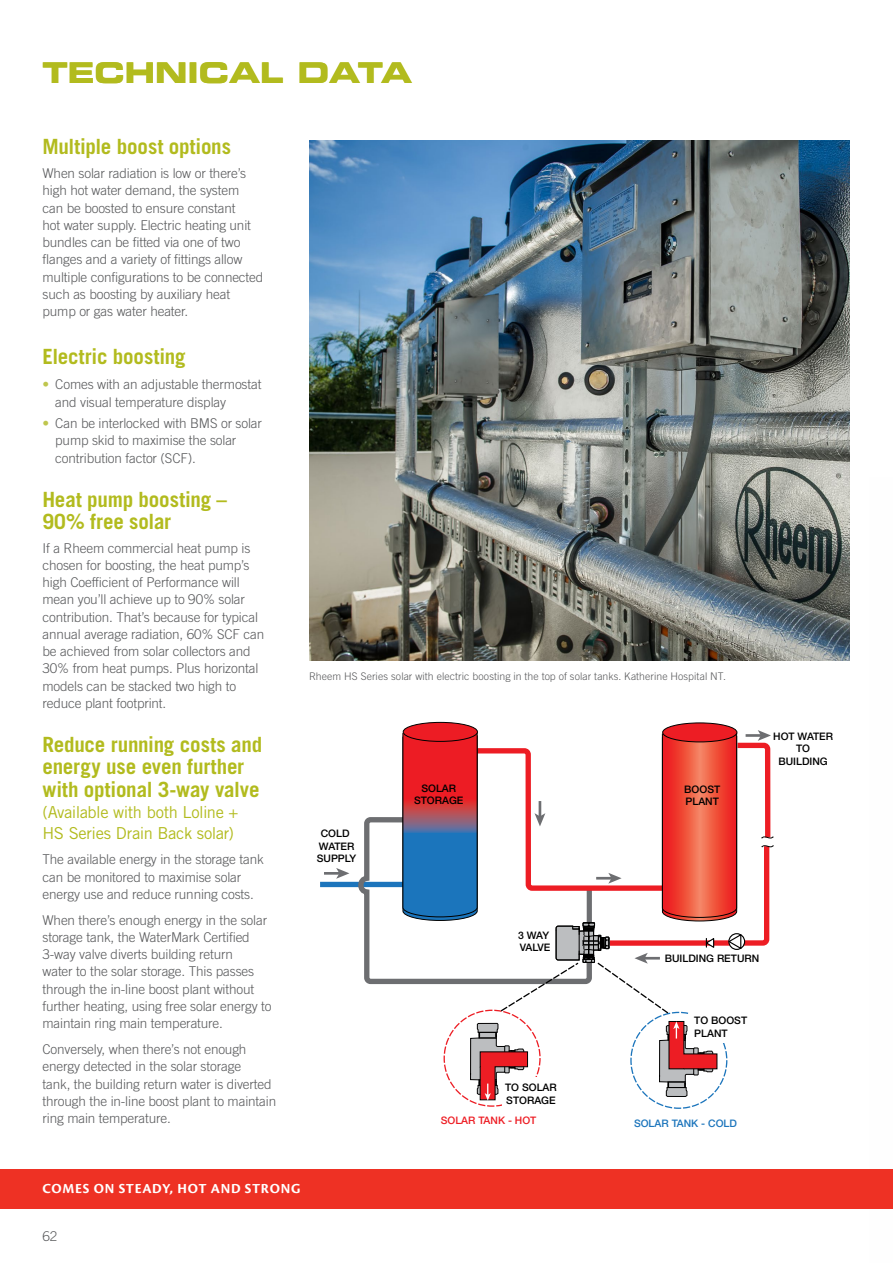
<style>
.page{position:relative;width:893px;height:1263px;background:#fff}
.page>*{position:absolute;margin:0;border:0;box-sizing:border-box;transform-origin:0 0}
.t1{font:28.5px "Eurostile LT Std Bold Ex 2";color:#b2bb1e}
.t2{font:700 21px/22.5px "Trade Gothic";letter-spacing:-.01em;color:#b2bb1e}
.t3{font:16.5px/21px "Trade Gothic";letter-spacing:-.03em;color:#b2bb1e}
.t4{font:700 14.4px "Cronos Pro";letter-spacing:.045em;color:#fff}
.t5{font:300 13.5px/17.2px "Trade Gothic";letter-spacing:-.01em;color:#58595b}
.t6{font:300 10.5px "Trade Gothic";letter-spacing:.01em;color:#58595b}
.t7{font:500 10.35px/12.5px "Helvetica Neue";color:#000;text-align:center}
.t8{font:500 10.35px "Helvetica Neue";color:#1c75bc}
.t9{font:500 10.35px "Helvetica Neue";color:#ed1d24}
.t10{font:500 10.35px/12.5px "Helvetica Neue";letter-spacing:-.04em;color:#000}
.s1{color:#bfc64e}
</style>
<div class="page">
<div style="left:0;top:1169px;width:893px;height:40px;background:#ee3124"></div>
<img style="left:309px;top:140px;width:540px;height:520px">
<div style="left:320px;top:882px;width:85px;height:5px;background:#1c75bc"></div>
<hr style="left:324px;top:872px;width:16px;height:3px;background:#6d6e71">
<svg style="left:336px;top:868px;width:13px;height:11px"></svg>
<svg style="left:470px;top:1023px;width:58px;height:78px"></svg>
<svg style="left:659px;top:1021px;width:58px;height:76px"></svg>
<svg style="left:359px;top:722px;width:415px;height:293px"></svg>
<div style="left:688px;top:1012px;width:49px;height:31px;background:#fff"></div>
<div style="left:502px;top:1077px;width:53px;height:31px;background:#fff"></div>
<h1 class="t1" style="left:43px;top:53px;width:371px">TECHNICAL DATA</h1>
<h2 class="t2" style="left:43px;top:135px;width:190px">Multiple boost options</h2>
<p class="t5" style="left:43px;top:164px;width:222px">When solar radiation is low or there’s high hot water demand, the system can be boosted to ensure constant<br>hot water supply. Electric heating unit bundles can be fitted via one of two flanges and a variety of fittings allow multiple configurations to be connected such as boosting by auxiliary heat pump or gas water heater.</p>
<h2 class="t2" style="left:43px;top:344px;width:145px">Electric boosting</h2>
<p class="t5" style="left:55px;top:376px;width:208px;text-indent:-13px"><span class="s1">•</span> Comes with an adjustable thermostat and visual temperature display</p>
<p class="t5" style="left:55px;top:414px;width:208px;text-indent:-13px"><span class="s1">•</span> Can be interlocked with BMS or solar pump skid to maximise the solar contribution factor (SCF).</p>
<h2 class="t2" style="left:43px;top:487px;width:186px">Heat pump boosting –<br>90% free solar</h2>
<p class="t5" style="left:43px;top:539px;width:223px">If a Rheem commercial heat pump is chosen for boosting, the heat pump’s high Coefficient of Performance will mean you’ll achieve up to 90% solar contribution. That’s because for typical annual average radiation, 60% SCF can be achieved from solar collectors and 30% from heat pumps. Plus horizontal models can be stacked two high to reduce plant footprint.</p>
<h2 class="t2" style="left:43px;top:733px;width:221px">Reduce running costs and energy use even further with optional 3-way valve</h2>
<p class="t3" style="left:43px;top:801px;width:198px">(Available with both Loline +<br>HS Series Drain Back solar)</p>
<p class="t5" style="left:43px;top:851px;width:223px">The available energy in the storage tank can be monitored to maximise solar energy use and reduce running costs.</p>
<p class="t5" style="left:43px;top:911px;width:231px">When there’s enough energy in the solar storage tank, the WaterMark Certified 3-way valve diverts building return<br>water to the solar storage. This passes through the in-line boost plant without further heating, using free solar energy to maintain ring main temperature.</p>
<p class="t5" style="left:43px;top:1040px;width:235px">Conversely, when there’s not enough energy detected in the solar storage<br>tank, the building return water is diverted through the in-line boost plant to maintain ring main temperature.</p>
<p class="t6" style="left:309px;top:670px;width:418px">Rheem HS Series solar with electric boosting in the top of solar tanks. Katherine Hospital NT.</p>
<p class="t7" style="left:317px;top:827px;width:41px">COLD<br>WATER<br>SUPPLY</p>
<p class="t7" style="left:414px;top:781px;width:51px">SOLAR<br>STORAGE</p>
<p class="t7" style="left:684px;top:783px;width:37px;text-align:left">BOOST<br>PLANT</p>
<p class="t7" style="left:773px;top:730px;width:61px">HOT WATER<br>TO<br>BUILDING</p>
<p class="t10" style="left:518px;top:929px;width:34px">3 WAY<br>VALVE</p>
<p class="t7" style="left:505px;top:1081px;width:53px;text-align:left">TO SOLAR<br>STORAGE</p>
<p class="t7" style="left:665px;top:952px;width:96px">BUILDING RETURN</p>
<p class="t7" style="left:694px;top:1014px;width:54px;text-align:left">TO BOOST<br>PLANT</p>
<p class="t9" style="left:441px;top:1114px;width:97px">SOLAR TANK - HOT</p>
<p class="t8" style="left:634px;top:1117px;width:105px">SOLAR TANK - COLD</p>
<p class="t4" style="left:43px;top:1180px;width:259px">COMES ON STEADY, HOT AND STRONG</p>
<p class="t5" style="left:43px;top:1228px;width:16px">62</p>
</div>
